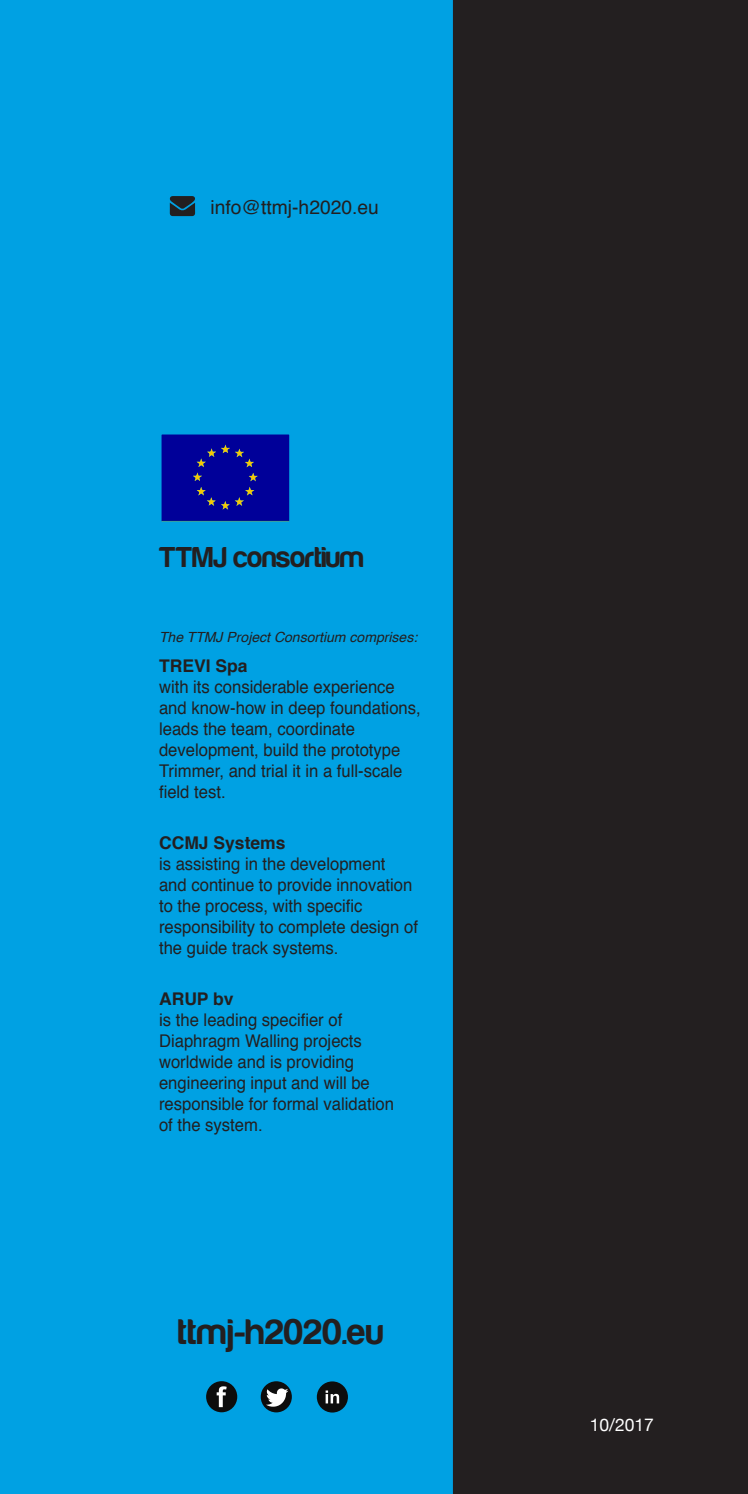
<style>
.page{position:relative;width:748px;height:1494px;background:#fff}
.page>*{position:absolute;margin:0;border:0;box-sizing:border-box;transform-origin:0 0}
.t1{font:36.75px "Harabara";letter-spacing:.02em;color:#231f20}
.t2{font:29.75px "Harabara";color:#231f20}
.t3{font:19.25px "Helvetica";color:#231f20}
.t4{font:17.5px/21px "Helvetica";color:#231f20;scale:.95 1}
.t5{font:17.5px/21px "Helvetica";color:#231f20}
.t6{font:700 17.5px "Helvetica";color:#231f20}
.t7{font:17.5px "Helvetica Neue";color:#fff}
.t8{font:italic 14px "Helvetica";color:#231f20}
</style>
<div class="page">
<div style="left:0;top:0;width:747px;height:1493px;background:#00a1e3"></div>
<div style="left:453px;top:0;width:294px;height:1493px;background:#231f20"></div>
<svg style="left:169px;top:196px;width:26px;height:20px"></svg>
<div style="left:317px;top:1381px;width:31px;height:31px;background:#0d0d0d;border-radius:50%"></div>
<svg style="left:325px;top:1390px;width:14px;height:13px"></svg>
<div style="left:206px;top:1380px;width:31px;height:32px;background:#0d0d0d;border-radius:50%"></div>
<svg style="left:216px;top:1386px;width:11px;height:20px"></svg>
<svg style="left:261px;top:1380px;width:31px;height:32px"></svg>
<svg style="left:266px;top:1387px;width:22px;height:19px"></svg>
<svg style="left:161px;top:434px;width:128px;height:88px;background:#080b95"></svg>
<svg style="left:743px;top:1487px;width:5px;height:7px"></svg>
<p class="t3" style="left:210px;top:194px;width:170px">info@ttmj-h2020.eu</p>
<p class="t2" style="left:159px;top:541px;width:207px">TTMJ consortium</p>
<p class="t8" style="left:159px;top:626px;width:260px">The TTMJ Project Consortium comprises:</p>
<p class="t6" style="left:159px;top:654px;width:90px">TREVI Spa</p>
<p class="t4" style="left:159px;top:677px;width:277px">with its considerable experience and know-how in deep foundations, leads the team, coordinate development, build the prototype<br>Trimmer, and trial it in a full-scale field test.</p>
<p class="t6" style="left:159px;top:830px;width:128px">CCMJ Systems</p>
<p class="t4" style="left:159px;top:854px;width:274px">is assisting in the development<br>and continue to provide innovation to the process, with specific responsibility to complete design of the guide track systems.</p>
<p class="t6" style="left:159px;top:986px;width:76px">ARUP bv</p>
<p class="t5" style="left:159px;top:1010px;width:236px">is the leading specifier of<br>Diaphragm Walling projects worldwide and is providing engineering input and will be responsible for formal validation</p>
<p class="t4" style="left:159px;top:1115px;width:110px">of the system.</p>
<p class="t1" style="left:178px;top:1311px;width:207px">ttmj-h2020.eu</p>
<p class="t7" style="left:589px;top:1414px;width:66px">10/2017</p>
</div>
